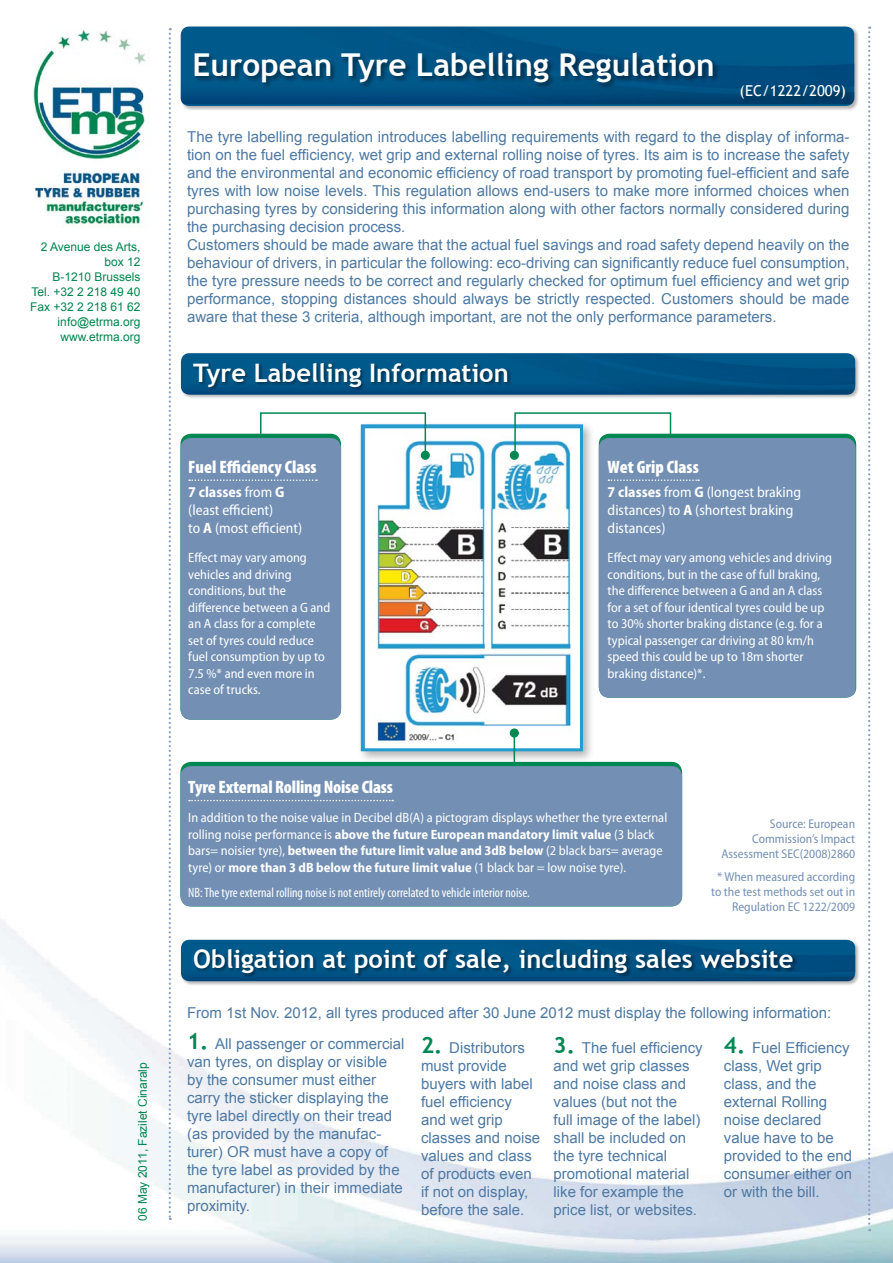
<style>
.page{position:relative;width:893px;height:1263px;background:#fff}
.page>*{position:absolute;margin:0;border:0;box-sizing:border-box;transform-origin:0 0}
.t1{font:700 31.5px "Trebuchet MS";color:#fff}
.t2{font:700 25.5px "Trebuchet MS";color:#fff}
.t3{font:900 condensed 18px "Myriad Pro";letter-spacing:-.01em;color:#fff}
.t4{font:15px/18px "Arial";color:#4e79a3}
.t5{font:semi-condensed 15px/18px "Myriad Pro";color:#fff}
.t6{font:15px "Trebuchet MS";color:#fff}
.t7{font:semi-condensed 13.5px/16.5px "Myriad Pro";color:#fff}
.t8{font:condensed 13.5px "Myriad Pro";color:#fff}
.t9{font:semi-condensed 12.75px/15px "Myriad Pro";color:#7390b4;text-align:right}
.t10{font:12px/15px "Arial";color:#00864e;text-align:right}
.s1{font-weight:700}
.s2{font-family:"Trebuchet MS";font-weight:700;font-size:22.5px;color:#008752}
</style>
<div class="page">
<img style="left:0;top:846px;width:893px;height:417px">
<div style="left:180px;top:26px;width:679px;height:85px;background:#000;opacity:.3"></div>
<div style="left:181px;top:27px;width:674px;height:79px;background:#00598b"></div>
<div style="left:180px;top:352px;width:680px;height:48px;background:#000;opacity:.3"></div>
<img style="left:181px;top:353px;width:675px;height:42px">
<div style="left:194px;top:52px;width:658px;height:54px;background:#000;opacity:.48"></div>
<img style="left:33px;top:29px;width:116px;height:198px">
<svg style="left:169px;top:28px;width:2px;height:1192px"></svg>
<svg style="left:868px;top:27px;width:2px;height:1204px"></svg>
<div style="left:192px;top:362px;width:320px;height:30px;background:#000;opacity:.45"></div>
<div style="left:357px;top:420px;width:238px;height:344px;background:#000;opacity:.3"></div>
<img style="left:365px;top:428px;width:214px;height:319px">
<div style="left:361px;top:424px;width:222px;height:327px;border:3px solid #229cd1"></div>
<div style="left:421px;top:451px;width:9px;height:9px;background:#008752;border-radius:50%"></div>
<svg style="left:259px;top:412px;width:168px;height:43px"></svg>
<div style="left:180px;top:438px;width:161px;height:282px;background:#7390b4;border-radius:11px"></div>
<svg style="left:189px;top:479px;width:128px;height:2px"></svg>
<div style="left:599px;top:438px;width:257px;height:260px;background:#7390b4;border-radius:11px"></div>
<svg style="left:608px;top:479px;width:91px;height:2px"></svg>
<div style="left:510px;top:451px;width:9px;height:9px;background:#008752;border-radius:50%"></div>
<svg style="left:514px;top:412px;width:158px;height:43px"></svg>
<div style="left:180px;top:762px;width:502px;height:144px;background:#008752;border-radius:11px"></div>
<div style="left:180px;top:766px;width:502px;height:140px;background:#7390b4;border-radius:11px"></div>
<svg style="left:189px;top:800px;width:204px;height:1px"></svg>
<div style="left:510px;top:728px;width:9px;height:10px;background:#008752;border-radius:50%"></div>
<hr style="left:514px;top:733px;width:1px;height:31px;background:#008752">
<div style="left:180px;top:939px;width:680px;height:47px;background:#000;opacity:.3"></div>
<img style="left:181px;top:940px;width:675px;height:41px">
<div style="left:193px;top:948px;width:605px;height:30px;background:#000;opacity:.45"></div>
<p class="t10" style="left:30px;top:240px;width:112px">2 Avenue des Arts, box 12<br>B-1210 Brussels<br>Tel. +32 2 218 49 40<br>Fax +32 2 218 61 62 info@etrma.org www.etrma.org</p>
<p class="t10" style="left:135px;top:1221px;width:160px;rotate:-90deg">06 May 2011, Fazilet Cinaralp</p>
<h1 class="t1" style="left:193px;top:46px;width:523px">European Tyre Labelling Regulation</h1>
<p class="t6" style="left:739px;top:82px;width:108px">(EC/1222/2009)</p>
<p class="t4" style="left:187px;top:128px;width:664px">The tyre labelling regulation introduces labelling requirements with regard to the display of informa&shy;tion on the fuel efficiency, wet grip and external rolling noise of tyres. Its aim is to increase the safety and the environmental and economic efficiency of road transport by promoting fuel-efficient and safe tyres with low noise levels. This regulation allows end-users to make more informed choices when purchasing tyres by considering this information along with other factors normally considered during the purchasing decision process.<br>Customers should be made aware that the actual fuel savings and road safety depend heavily on the behaviour of drivers, in particular the following: eco-driving can significantly reduce fuel consumption, the tyre pressure needs to be correct and regularly checked for optimum fuel efficiency and wet grip performance, stopping distances should always be strictly respected. Customers should be made aware that these 3 criteria, although important, are not the only performance parameters.</p>
<h2 class="t2" style="left:193px;top:356px;width:317px">Tyre Labelling Information</h2>
<p class="t3" style="left:188px;top:455px;width:130px">Fuel Efficiency Class</p>
<p class="t5" style="left:188px;top:483px;width:115px"><span class="s1">7 classes</span> from <span class="s1">G </span>(least efficient)<br>to <span class="s1">A</span> (most efficient)</p>
<p class="t7" style="left:188px;top:550px;width:144px">Effect may vary among vehicles and driving conditions, but the difference between a G and an A class for a complete set of tyres could reduce fuel consumption by up to<br>7.5 %* and even more in case of trucks.</p>
<p class="t3" style="left:608px;top:455px;width:93px">Wet Grip Class</p>
<p class="t5" style="left:608px;top:483px;width:195px"><span class="s1">7 classes</span> from <span class="s1">G</span> (longest braking distances) to <span class="s1">A</span> (shortest braking distances)</p>
<p class="t7" style="left:608px;top:550px;width:226px">Effect may vary among vehicles and driving conditions, but in the case of full braking, the difference between a G and an A class for a set of four identical tyres could be up to 30% shorter braking distance (e.g. for a typical passenger car driving at 80 km/h speed this could be up to 18m shorter braking distance)*.</p>
<p class="t3" style="left:188px;top:775px;width:206px">Tyre External Rolling Noise Class</p>
<p class="t7" style="left:188px;top:810px;width:481px">In addition to the noise value in Decibel dB(A) a pictogram displays whether the tyre external rolling noise performance is <span class="s1">above the future European mandatory limit value</span> (3 black bars= noisier tyre), <span class="s1">between the future limit value and 3dB below</span> (2 black bars= average tyre) or <span class="s1">more than 3 dB below the future limit value</span> (1 black bar = low noise tyre).</p>
<p class="t8" style="left:188px;top:884px;width:343px">NB: The tyre external rolling noise is not entirely correlated to vehicle interior noise.</p>
<p class="t9" style="left:721px;top:816px;width:135px">Source: European<br>Commission’s Impact<br>Assessment SEC(2008)2860</p>
<p class="t9" style="left:711px;top:870px;width:145px">* When measured according to the test methods set out in<br>Regulation EC 1222/2009</p>
<h2 class="t2" style="left:193px;top:943px;width:602px">Obligation at point of sale, including sales website</h2>
<p class="t4" style="left:187px;top:1004px;width:646px">From 1st Nov. 2012, all tyres produced after 30 June 2012 must display the following information:</p>
<p class="t4" style="left:187px;top:1035px;width:219px"><span class="s2">1.</span> All passenger or commercial van tyres, on display or visible by the consumer must either carry the sticker displaying the tyre label directly on their tread (as provided by the manufac&shy;turer) OR must have a copy of the tyre label as provided by the manufacturer) in their immediate proximity.</p>
<p class="t4" style="left:421px;top:1038px;width:121px"><span class="s2">2.</span> Distributors must provide buyers with label fuel efficiency and wet grip classes and noise values and class of products even if not on display, before the sale.</p>
<p class="t4" style="left:554px;top:1038px;width:151px"><span class="s2">3.</span> The fuel efficiency and wet grip classes and noise class and values (but not the<br>full image of the label) shall be included on the tyre technical promotional material like for example the price list, or websites.</p>
<p class="t4" style="left:724px;top:1038px;width:130px"><span class="s2">4.</span> Fuel Efficiency class, Wet grip class, and the external Rolling noise declared value have to be provided to the end consumer either on or with the bill.</p>
</div>
